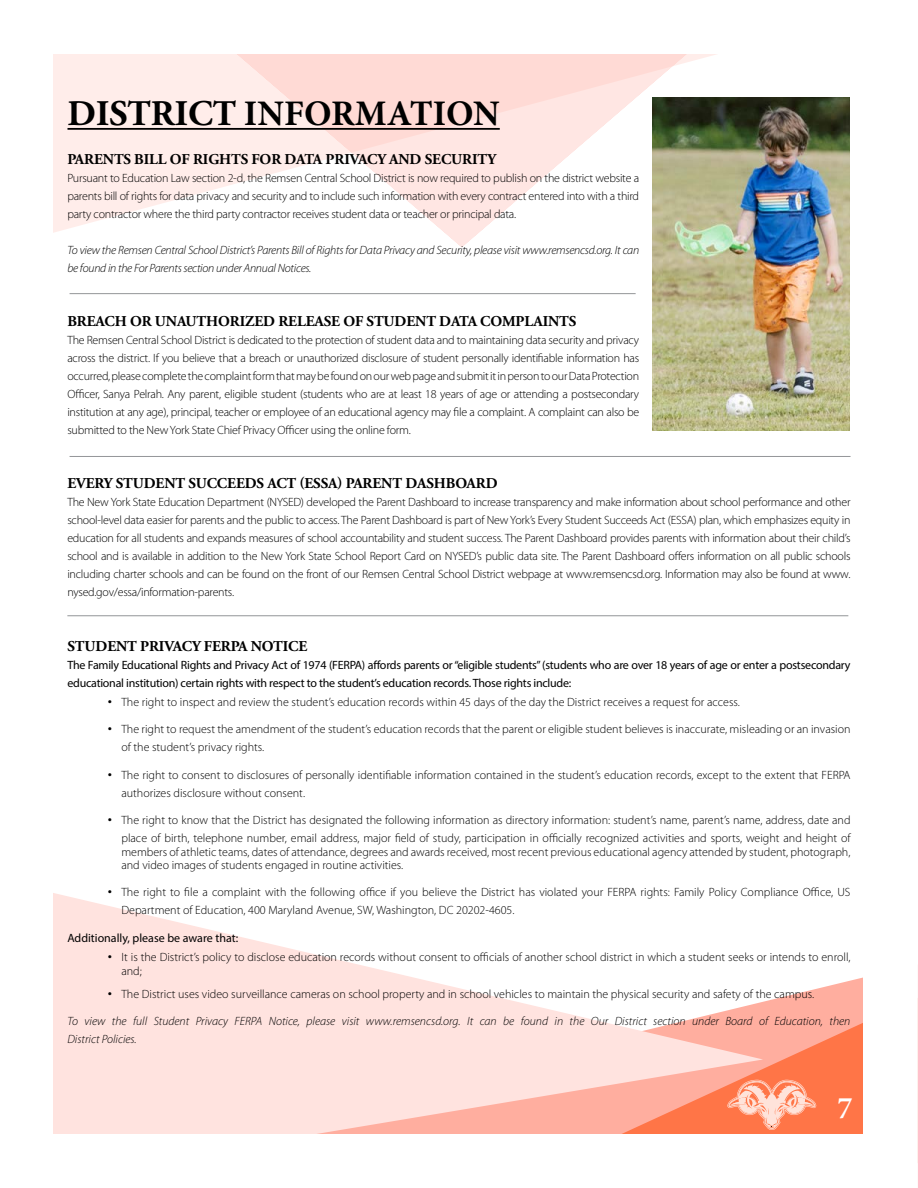
<style>
.page{position:relative;width:918px;height:1188px;background:#fff}
.page>*{position:absolute;margin:0;border:0;box-sizing:border-box;transform-origin:0 0}
.t1{font:700 36px "Minion Pro";color:#000}
.t2{font:600 31.5px "Minion Pro";color:#fff}
.t3{font:700 15px "Adobe Garamond Pro";letter-spacing:-.005em;color:#000}
.t4{font:300 12px/18px "Myriad Pro";color:#000}
.t5{font:italic 300 12px/18px "Myriad Pro";letter-spacing:-.015em;color:#000}
.t6{font:12px/18px "Myriad Pro";letter-spacing:-.02em;color:#000}
.t7{font:12px "Myriad Pro";color:#000}
.s1{font-family:"Adobe Garamond Pro"}
.s2{font-family:"Arial";font-weight:400}
</style>
<div class="page">
<svg style="left:53px;top:54px;width:797px;height:193px"></svg>
<svg style="left:763px;top:998px;width:100px;height:136px;background:#ff8e6d"></svg>
<svg style="left:53px;top:893px;width:710px;height:241px;fill:#ffe3df"></svg>
<svg style="left:727px;top:1080px;width:89px;height:50px;background:#fea080"></svg>
<hr style="left:68px;top:128px;width:432px;height:2px;background:#000">
<hr style="left:70px;top:293px;width:566px;height:1px;background:#939598">
<hr style="left:70px;top:456px;width:781px;height:1px;background:#939598">
<hr style="left:67px;top:615px;width:781px;height:1px;background:#939598">
<img style="left:653px;top:98px;width:197px;height:333px">
<h1 class="t1" style="left:68px;top:88px;width:434px"><span class="s1">DISTRICT</span> INFORMATION</h1>
<p class="t3" style="left:67px;top:150px;width:430px">PARENTS BILL OF RIGHTS FOR DATA PRIVACY AND SECURITY</p>
<p class="t4" style="left:67px;top:169px;width:573px;text-align:justify">Pursuant to Education Law section 2-d, the Remsen Central School District is now required to publish on the district website a parents bill of rights for data privacy and security and to include such information with every contract entered into with a third party contractor where the third party contractor receives student data or teacher or principal data.</p>
<p class="t5" style="left:67px;top:241px;width:573px">To view the Remsen Central School District’s Parents Bill of Rights for Data Privacy and Security, please visit www.remsencsd.org. It can be found in the For Parents section under Annual Notices.</p>
<p class="t3" style="left:67px;top:313px;width:510px">BREACH OR UNAUTHORIZED RELEASE OF STUDENT DATA COMPLAINTS</p>
<p class="t4" style="left:67px;top:331px;width:573px;text-align:justify">The Remsen Central School District is dedicated to the protection of student data and to maintaining data security and privacy across the district. If you believe that a breach or unauthorized disclosure of student personally identifiable information has occurred, please complete the complaint form that may be found on our web page and submit it in person to our Data Protection Officer, Sanya Pelrah. Any parent, eligible student (students who are at least 18 years of age or attending a postsecondary institution at any age), principal, teacher or employee of an educational agency may file a complaint. A complaint can also be submitted to the New York State Chief Privacy Officer using the online form.</p>
<p class="t3" style="left:67px;top:475px;width:432px">EVERY STUDENT SUCCEEDS ACT (ESSA) PARENT DASHBOARD</p>
<p class="t4" style="left:67px;top:494px;width:785px;text-align:justify">The New York State Education Department (NYSED) developed the Parent Dashboard to increase transparency and make information about school performance and other school-level data easier for parents and the public to access. The Parent Dashboard is part of New York’s Every Student Succeeds Act (ESSA) plan, which emphasizes equity in education for all students and expands measures of school accountability and student success. The Parent Dashboard provides parents with information about their child’s school and is available in addition to the New York State School Report Card on NYSED’s public data site. The Parent Dashboard offers information on all public schools including charter schools and can be found on the front of our Remsen Central School District webpage at www.remsencsd.org. Information may also be found at www. nysed.gov/essa/information-parents.</p>
<p class="t3" style="left:67px;top:637px;width:241px">STUDENT PRIVACY FERPA NOTICE</p>
<p class="t6" style="left:67px;top:655px;width:785px">The Family Educational Rights and Privacy Act of 1974 (FERPA) affords parents or “eligible students” (students who are over 18 years of age or enter a postsecondary educational institution) certain rights with respect to the student’s education records. Those rights include:</p>
<p class="t4" style="left:108px;top:693px;width:634px"><span class="s2">•</span> The right to inspect and review the student’s education records within 45 days of the day the District receives a request for access.</p>
<p class="t4" style="left:121px;top:721px;width:731px;text-indent:-14px"><span class="s2">•</span> The right to request the amendment of the student’s education records that the parent or eligible student believes is inaccurate, misleading or an invasion of the student’s privacy rights.</p>
<p class="t4" style="left:121px;top:766px;width:731px;text-indent:-14px"><span class="s2">•</span> The right to consent to disclosures of personally identifiable information contained in the student’s education records, except to the extent that FERPA authorizes disclosure without consent.</p>
<p class="t4" style="left:108px;top:811px;width:744px;text-align:right"><span class="s2">•</span> The right to know that the District has designated the following information as directory information: student’s name, parent’s name, address, date and place of birth, telephone number, email address, major field of study, participation in officially recognized activities and sports, weight and height of</p>
<p class="t4" style="left:121px;top:845px;width:731px;line-height:13.8px">members of athletic teams, dates of attendance, degrees and awards received, most recent previous educational agency attended by student, photograph, and video images of students engaged in routine activities.</p>
<p class="t4" style="left:121px;top:884px;width:731px;text-indent:-14px"><span class="s2">•</span> The right to file a complaint with the following office if you believe the District has violated your FERPA rights: Family Policy Compliance Office, US<br>Department of Education, 400 Maryland Avenue, SW, Washington, DC 20202-4605.</p>
<p class="t7" style="left:67px;top:930px;width:172px">Additionally, please be aware that:</p>
<p class="t4" style="left:121px;top:950px;width:731px;line-height:13.8px;text-indent:-14px"><span class="s2">•</span> It is the District’s policy to disclose education records without consent to officials of another school district in which a student seeks or intends to enroll, and;</p>
<p class="t4" style="left:108px;top:985px;width:708px"><span class="s2">•</span> The District uses video surveillance cameras on school property and in school vehicles to maintain the physical security and safety of the campus.</p>
<p class="t5" style="left:67px;top:1012px;width:785px">To view the full Student Privacy FERPA Notice, please visit www.remsencsd.org. It can be found in the Our District section under Board of Education, then<br>District Policies.</p>
<h2 class="t2" style="left:837px;top:1086px;width:17px">7</h2>
</div>
